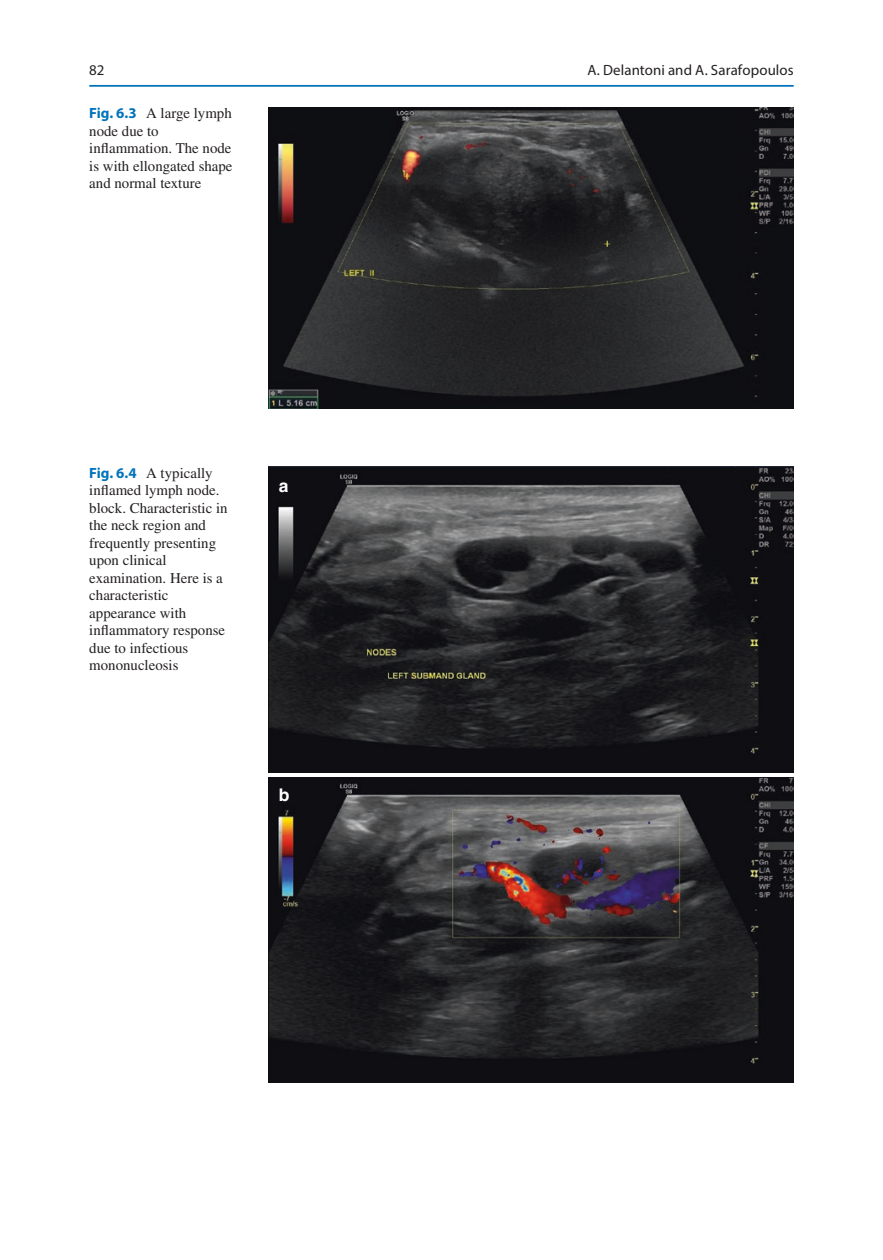
<style>
.page{position:relative;width:883px;height:1260px;background:#fff}
.page>*{position:absolute;margin:0;border:0;box-sizing:border-box;transform-origin:0 0}
.t1{font:700 17.5px "Helvetica";color:#fff}
.t2{font:14.88px/17.5px "Times LT Std";color:#231f20}
.t3{font:14.88px "Myriad Pro Regular 2";letter-spacing:.005em;color:#231f20}
.t4{font:14.88px "Myriad Pro";color:#231f20}
.s1{font-family:"Myriad Pro";font-weight:700;color:#0073bc}
</style>
<div class="page">
<img style="left:269px;top:107px;width:525px;height:302px">
<img style="left:269px;top:778px;width:525px;height:304px">
<img style="left:269px;top:467px;width:525px;height:306px">
<hr style="left:89px;top:85px;width:705px;height:2px;background:#0073bc">
<p class="t4" style="left:89px;top:61px;width:17px">82</p>
<p class="t2" style="left:89px;top:104px;width:145px"><span class="s1">Fig. 6.3</span> A large lymph node due to inflammation. The node is with ellongated shape and normal texture</p>
<p class="t2" style="left:89px;top:464px;width:140px"><span class="s1">Fig. 6.4</span> A typically inflamed lymph node. block. Characteristic in the neck region and frequently presenting upon clinical examination. Here is a characteristic appearance with inflammatory response due to infectious mononucleosis</p>
<p class="t1" style="left:279px;top:475px;width:11px">a</p>
<p class="t1" style="left:279px;top:784px;width:12px">b</p>
<p class="t3" style="left:587px;top:61px;width:208px">A. Delantoni and A. Sarafopoulos</p>
</div>
